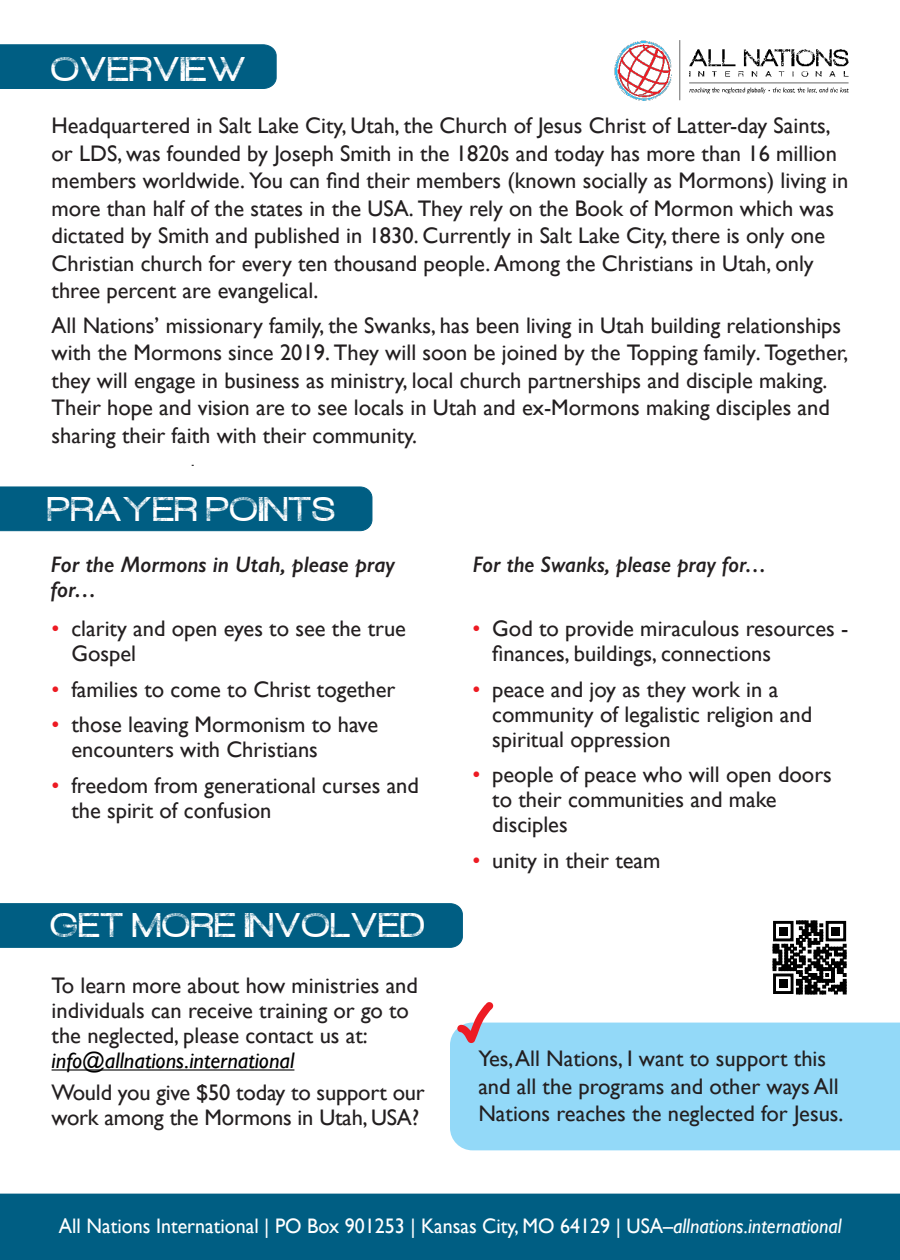
<style>
.page{position:relative;width:900px;height:1260px;background:#fff}
.page>*{position:absolute;margin:0;border:0;box-sizing:border-box;transform-origin:0 0}
.REDUX_Subheads{font:30px "Redux";letter-spacing:.025em;color:#fff}
.t1{font:22.5px/27.5px "Gill Sans";color:#231f20}
.PrayerPointsSubheads{font:italic 600 22.5px "Gill Sans";color:#231f20}
.PrayerPointsSubheads-2{font:italic 600 22.5px "Gill Sans";color:#231f20;scale:.95 1}
.Address{font:21px "Gill Sans";color:#fff;scale:.95 1}
.s1{color:#ed1b23}
.s2{font-style:italic;color:#000}
.s3{font-style:italic}
</style>
<div class="page">
<svg style="left:773px;top:921px;width:73px;height:73px"></svg>
<div style="left:773px;top:921px;width:21px;height:20px;border:3px solid #000"></div>
<div style="left:779px;top:927px;width:9px;height:9px;background:#000"></div>
<div style="left:826px;top:921px;width:20px;height:20px;border:3px solid #000"></div>
<div style="left:832px;top:927px;width:8px;height:9px;background:#000"></div>
<div style="left:773px;top:974px;width:21px;height:20px;border:3px solid #000"></div>
<div style="left:779px;top:979px;width:9px;height:9px;background:#000"></div>
<div style="left:0;top:45px;width:276px;height:44px;background:#005e83"></div>
<div style="left:0;top:904px;width:462px;height:43px;background:#005e83"></div>
<div style="left:450px;top:1023px;width:450px;height:127px;background:#93d9f8"></div>
<svg style="left:457px;top:1002px;width:36px;height:41px"></svg>
<img style="left:614px;top:40px;width:235px;height:61px">
<div style="left:0;top:1194px;width:900px;height:66px;background:#005e83"></div>
<div style="left:0;top:487px;width:372px;height:44px;background:#005e83"></div>
<hr style="left:52px;top:1069px;width:242px;height:2px;background:#000">
<p class="REDUX_Subheads" style="left:52px;top:53px;width:197px">OVERVIEW</p>
<p class="t1" style="left:52px;top:112px;width:798px">Headquartered in Salt Lake City, Utah, the Church of Jesus Christ of Latter-day Saints, or LDS, was founded by Joseph Smith in the 1820s and today has more than 16 million members worldwide. You can find their members (known socially as Mormons) living in more than half of the states in the USA. They rely on the Book of Mormon which was dictated by Smith and published in 1830. Currently in Salt Lake City, there is only one Christian church for every ten thousand people. Among the Christians in Utah, only three percent are evangelical.</p>
<p class="t1" style="left:52px;top:311px;width:798px">All Nations’ missionary family, the Swanks, has been living in Utah building relationships with the Mormons since 2019. They will soon be joined by the Topping family. Together, they will engage in business as ministry, local church partnerships and disciple making.<br>Their hope and vision are to see locals in Utah and ex-Mormons making disciples and sharing their faith with their community.</p>
<p class="REDUX_Subheads" style="left:48px;top:493px;width:289px">PRAYER POINTS</p>
<p class="PrayerPointsSubheads" style="left:50px;top:551px;width:346px">For the Mormons in Utah, please pray</p>
<p class="PrayerPointsSubheads-2" style="left:472px;top:551px;width:311px">For the Swanks, please pray for…</p>
<p class="PrayerPointsSubheads" style="left:50px;top:576px;width:48px">for…</p>
<p class="t1" style="left:71px;top:615px;width:336px;line-height:25px;text-indent:-20px"><span class="s1">•</span> clarity and open eyes to see the true<br>Gospel</p>
<p class="t1" style="left:52px;top:675px;width:346px"><span class="s1">•</span> families to come to Christ together</p>
<p class="t1" style="left:71px;top:712px;width:308px;line-height:25px;text-indent:-20px"><span class="s1">•</span> those leaving Mormonism to have encounters with Christians</p>
<p class="t1" style="left:71px;top:773px;width:349px;line-height:25px;text-indent:-20px"><span class="s1">•</span> freedom from generational curses and the spirit of confusion</p>
<p class="REDUX_Subheads" style="left:51px;top:909px;width:376px">GET MORE INVOLVED</p>
<p class="t1" style="left:52px;top:973px;width:368px;line-height:25px">To learn more about how ministries and individuals can receive training or go to the neglected, please contact us at: <span class="s2">info@allnations.international</span></p>
<p class="t1" style="left:52px;top:1080px;width:375px;line-height:25px">Would you give $50 today to support our work among the Mormons in Utah, USA?</p>
<p class="t1" style="left:492px;top:615px;width:358px;line-height:25px;text-indent:-20px"><span class="s1">•</span> God to provide miraculous resources - finances, buildings, connections</p>
<p class="t1" style="left:492px;top:676px;width:321px;line-height:25px;text-indent:-20px"><span class="s1">•</span> peace and joy as they work in a community of legalistic religion and spiritual oppression</p>
<p class="t1" style="left:492px;top:762px;width:341px;line-height:25px;text-indent:-20px"><span class="s1">•</span> people of peace who will open doors to their communities and make disciples</p>
<p class="t1" style="left:472px;top:847px;width:190px"><span class="s1">•</span> unity in their team</p>
<p class="t1" style="left:478px;top:1045px;width:367px">Yes, All Nations, I want to support this and all the programs and other ways All<br>Nations reaches the neglected for Jesus.</p>
<p class="Address" style="left:59px;top:1214px;width:825px">All Nations International | PO Box 901253 | Kansas City, MO 64129 | USA–<span class="s3">allnations.international</span></p>
</div>
